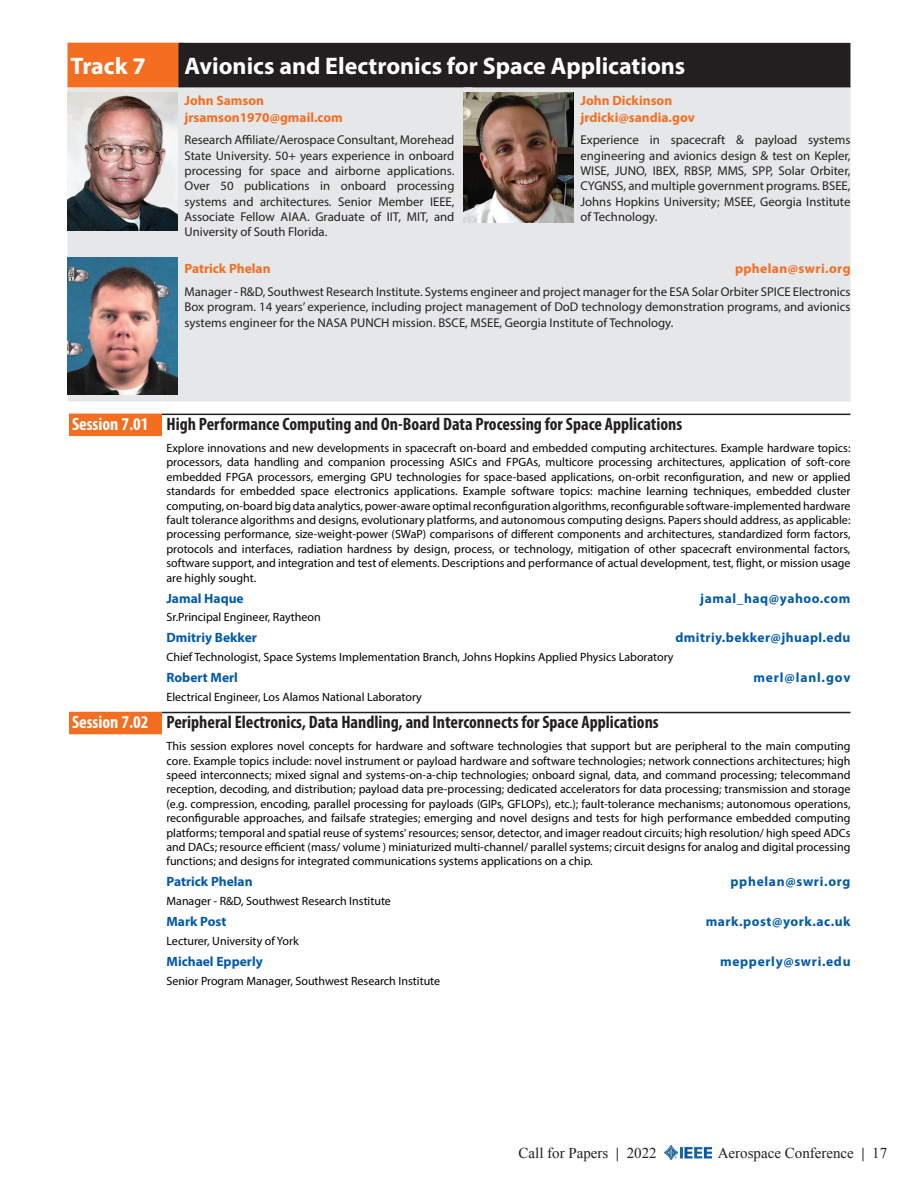
<style>
.page{position:relative;width:918px;height:1188px;background:#fff}
.page>*{position:absolute;margin:0;border:0;box-sizing:border-box;transform-origin:0 0}
.t1{font:700 24px "Myriad Pro";color:#fff}
.t2{font:700 condensed 18px "Myriad Pro";color:#231f20}
.t3{font:15px "Times New Roman";color:#231f20}
.sorganizer{font:700 13.5px "Myriad Pro";color:#015aaa}
.sorganizer-2{font:700 13.5px "Myriad Pro";letter-spacing:.03em;color:#015aaa}
.sorganizer-3{font:700 13.5px "Myriad Pro";letter-spacing:.05em;color:#015aaa}
.torganizername{font:700 13.5px/16.2px "Myriad Pro";color:#f36e21}
.torganizername_brk{font:700 13.5px/16.2px "Myriad Pro";color:#f36e21}
.torganizername_no_sp{font:700 13.5px "Myriad Pro";letter-spacing:.03em;color:#f36e21}
.torganizername_no_sp-2{font:700 13.5px "Myriad Pro";letter-spacing:.01em;color:#f36e21}
.sorganizer-4{font:700 13.5px "Myriad Pro";letter-spacing:.065em;color:#015aaa}
.torganizerbio{font:12.75px/15.3px "Myriad Pro";color:#231f20;text-align:justify}
.torganizerbio_no_spl{font:12.75px/15.3px "Myriad Pro";color:#231f20;text-align:justify}
.sdescription{font:12px/14.4px "Myriad Pro";color:#000;text-align:justify}
.sorganizeraffiliatio{font:12px "Myriad Pro";color:#000}
.s1{color:#fff}
.s2{font-weight:700}
</style>
<div class="page">
<img style="left:665px;top:1146px;width:47px;height:13px">
<div style="left:68px;top:43px;width:116px;height:45px;background:#f36e21"></div>
<div style="left:178px;top:43px;width:672px;height:45px;background:#231f20"></div>
<div style="left:68px;top:87px;width:404px;height:158px;background:#e6e7e9"></div>
<div style="left:464px;top:87px;width:386px;height:158px;background:#e6e7e9"></div>
<div style="left:68px;top:244px;width:782px;height:157px;background:#e6e7e9"></div>
<div style="left:69px;top:414px;width:93px;height:22px;background:#f36e21"></div>
<hr style="left:162px;top:414px;width:688px;height:1px;background:#231f20">
<div style="left:69px;top:712px;width:93px;height:22px;background:#f36e21"></div>
<hr style="left:162px;top:712px;width:688px;height:1px;background:#231f20">
<img style="left:68px;top:93px;width:110px;height:138px">
<img style="left:464px;top:93px;width:110px;height:129px">
<img style="left:68px;top:257px;width:110px;height:138px">
<p class="t1" style="left:70px;top:50px;width:77px">Track 7</p>
<p class="t1" style="left:184px;top:50px;width:502px">Avionics and Electronics for Space Applications</p>
<p class="torganizername" style="left:184px;top:92px;width:160px">John Samson jrsamson1970@gmail.com</p>
<p class="torganizerbio" style="left:184px;top:132px;width:272px">Research Affiliate/Aerospace Consultant, Morehead State University. 50+ years experience in onboard processing for space and airborne applications.<br>Over 50 publications in onboard processing systems and architectures. Senior Member IEEE, Associate Fellow AIAA. Graduate of IIT, MIT, and University of South Florida.</p>
<p class="torganizername_brk" style="left:580px;top:92px;width:116px">John Dickinson jrdicki@sandia.gov</p>
<p class="torganizerbio" style="left:580px;top:132px;width:272px">Experience in spacecraft &amp; payload systems engineering and avionics design &amp; test on Kepler, WISE, JUNO, IBEX, RBSP, MMS, SPP, Solar Orbiter, CYGNSS, and multiple government programs. BSEE, Johns Hopkins University; MSEE, Georgia Institute of Technology.</p>
<p class="torganizername_no_sp-2" style="left:185px;top:260px;width:88px">Patrick Phelan</p>
<p class="torganizername_no_sp" style="left:735px;top:260px;width:117px">pphelan@swri.org</p>
<p class="torganizerbio_no_spl" style="left:184px;top:284px;width:668px">Manager - R&amp;D, Southwest Research Institute. Systems engineer and project manager for the ESA Solar Orbiter SPICE Electronics Box program. 14 years’ experience, including project management of DoD technology demonstration programs, and avionics systems engineer for the NASA PUNCH mission. BSCE, MSEE, Georgia Institute of Technology.</p>
<p class="t2" style="left:72px;top:413px;width:612px"><span class="s1">Session 7.01</span> High Performance Computing and On-Board Data Processing for Space Applications</p>
<p class="sdescription" style="left:166px;top:441px;width:686px">Explore innovations and new developments in spacecraft on-board and embedded computing architectures. Example hardware topics: processors, data handling and companion processing ASICs and FPGAs, multicore processing architectures, application of soft-core embedded FPGA processors, emerging GPU technologies for space-based applications, on-orbit reconfiguration, and new or applied standards for embedded space electronics applications. Example software topics: machine learning techniques, embedded cluster computing, on-board big data analytics, power-aware optimal reconfiguration algorithms, reconfigurable software-implemented hardware fault tolerance algorithms and designs, evolutionary platforms, and autonomous computing designs. Papers should address, as applicable: processing performance, size-weight-power (SWaP) comparisons of different components and architectures, standardized form factors, protocols and interfaces, radiation hardness by design, process, or technology, mitigation of other spacecraft environmental factors, software support, and integration and test of elements. Descriptions and performance of actual development, test, flight, or mission usage are highly sought.</p>
<p class="sorganizer" style="left:166px;top:589px;width:79px">Jamal Haque</p>
<p class="sorganizer-2" style="left:700px;top:589px;width:152px">jamal_haq@yahoo.com</p>
<p class="sorganizeraffiliatio" style="left:166px;top:610px;width:156px">Sr.Principal Engineer, Raytheon</p>
<p class="sorganizer" style="left:166px;top:629px;width:92px">Dmitriy Bekker</p>
<p class="sorganizer-2" style="left:675px;top:629px;width:177px">dmitriy.bekker@jhuapl.edu</p>
<p class="sorganizeraffiliatio" style="left:166px;top:650px;width:509px">Chief Technologist, Space Systems Implementation Branch, Johns Hopkins Applied Physics Laboratory</p>
<p class="sorganizer" style="left:166px;top:669px;width:73px">Robert Merl</p>
<p class="sorganizer-4" style="left:753px;top:669px;width:99px">merl@lanl.gov</p>
<p class="sorganizeraffiliatio" style="left:166px;top:690px;width:257px">Electrical Engineer, Los Alamos National Laboratory</p>
<p class="t2" style="left:72px;top:711px;width:588px"><span class="s1">Session 7.02</span> Peripheral Electronics, Data Handling, and Interconnects for Space Applications</p>
<p class="sdescription" style="left:166px;top:739px;width:686px">This session explores novel concepts for hardware and software technologies that support but are peripheral to the main computing core. Example topics include: novel instrument or payload hardware and software technologies; network connections architectures; high speed interconnects; mixed signal and systems-on-a-chip technologies; onboard signal, data, and command processing; telecommand reception, decoding, and distribution; payload data pre-processing; dedicated accelerators for data processing; transmission and storage (e.g. compression, encoding, parallel processing for payloads (GIPs, GFLOPs), etc.); fault-tolerance mechanisms; autonomous operations, reconfigurable approaches, and failsafe strategies; emerging and novel designs and tests for high performance embedded computing platforms; temporal and spatial reuse of systems' resources; sensor, detector, and imager readout circuits; high resolution/ high speed ADCs and DACs; resource efficient (mass/ volume ) miniaturized multi-channel/ parallel systems; circuit designs for analog and digital processing functions; and designs for integrated communications systems applications on a chip.</p>
<p class="sorganizer" style="left:166px;top:873px;width:88px">Patrick Phelan</p>
<p class="sorganizer-3" style="left:731px;top:873px;width:122px">pphelan@swri.org</p>
<p class="sorganizeraffiliatio" style="left:166px;top:894px;width:226px">Manager - R&amp;D, Southwest Research Institute</p>
<p class="sorganizer" style="left:166px;top:913px;width:61px">Mark Post</p>
<p class="sorganizer-2" style="left:706px;top:913px;width:146px">mark.post@york.ac.uk</p>
<p class="sorganizeraffiliatio" style="left:166px;top:934px;width:134px">Lecturer, University of York</p>
<p class="sorganizer" style="left:166px;top:953px;width:98px">Michael Epperly</p>
<p class="sorganizer-3" style="left:720px;top:953px;width:132px">mepperly@swri.edu</p>
<p class="sorganizeraffiliatio" style="left:166px;top:974px;width:275px">Senior Program Manager, Southwest Research Institute</p>
<p class="t3" style="left:519px;top:1143px;width:140px">Call for Papers <span class="s2">|</span> 2022</p>
<p class="t3" style="left:718px;top:1143px;width:171px">Aerospace Conference <span class="s2">|</span> 17</p>
</div>
